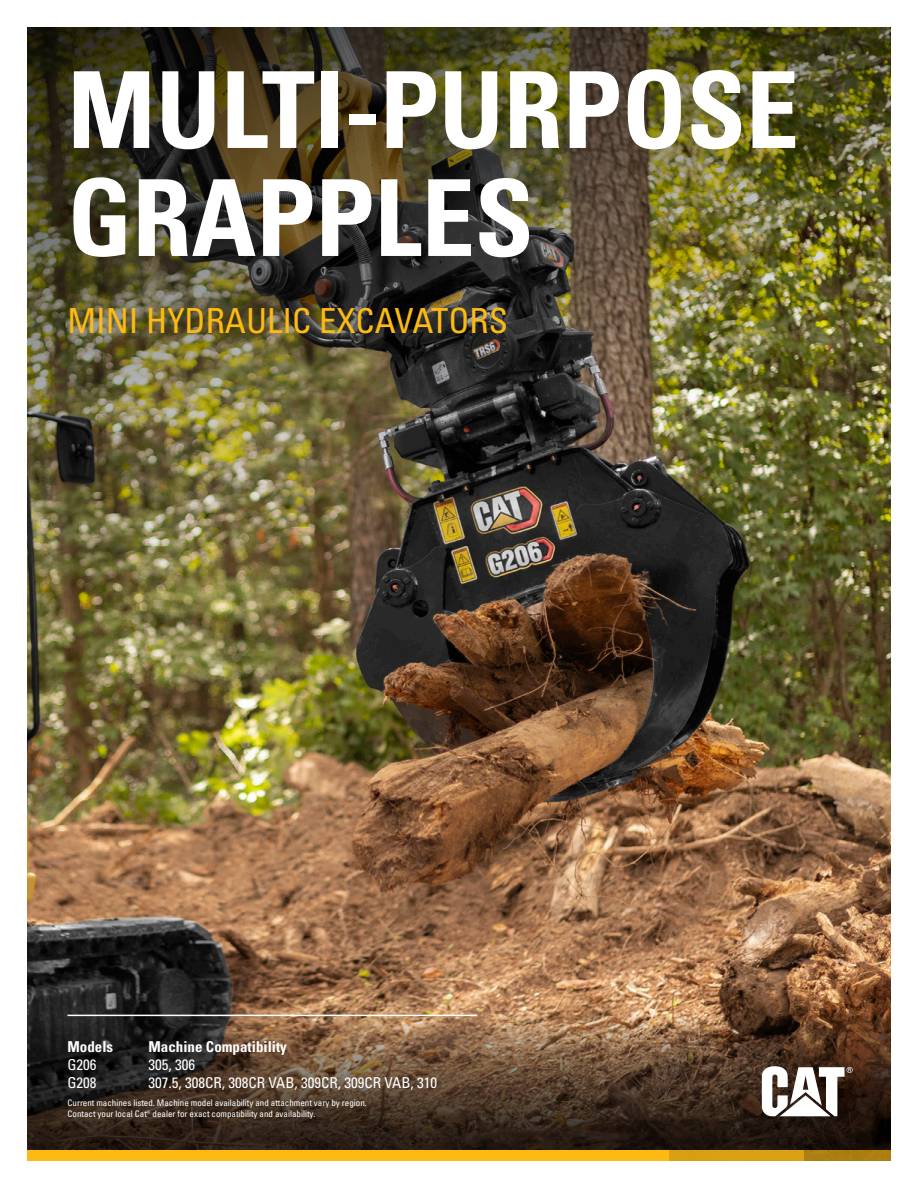
<style>
.page{position:relative;width:918px;height:1188px;background:#fff}
.page>*{position:absolute;margin:0;border:0;box-sizing:border-box;transform-origin:0 0}
.t1{font:106.2px/108px "Univers LTCYR 67 Bold Cond";color:#fff}
.t2{font:condensed 34.5px "Univers LTCYR 57";color:#fcba13}
.t3{font:condensed 15px "Univers LTCYR 57";color:#fff}
.t4{font:15px "Univers LTCYR 67 Bold Cond";color:#fff}
.t5{font:condensed 9px/10.8px "Univers LTCYR 57";color:#fff}
</style>
<div class="page">
<img style="left:27px;top:28px;width:864px;height:1122px">
<hr style="left:68px;top:1015px;width:409px;height:1px;background:#fff">
<div style="left:27px;top:1151px;width:641px;height:10px;background:#fcba13"></div>
<div style="left:667px;top:1151px;width:137px;height:10px;background:#daa012"></div>
<div style="left:804px;top:1151px;width:87px;height:10px;background:#ac7f10"></div>
<h1 class="t1" style="left:68px;top:55px;width:733px">MULTI-PURPOSE<br>GRAPPLES</h1>
<h2 class="t2" style="left:68px;top:299px;width:442px">MINI HYDRAULIC EXCAVATORS</h2>
<h3 class="t4" style="left:68px;top:1037px;width:47px">Models</h3>
<h3 class="t4" style="left:148px;top:1037px;width:140px">Machine Compatibility</h3>
<h3 class="t3" style="left:68px;top:1055px;width:31px">G206</h3>
<h3 class="t3" style="left:148px;top:1055px;width:48px">305, 306</h3>
<h3 class="t3" style="left:68px;top:1073px;width:31px">G208</h3>
<h3 class="t3" style="left:148px;top:1073px;width:290px">307.5, 308CR, 308CR VAB, 309CR, 309CR VAB, 310</h3>
<p class="t5" style="left:68px;top:1097px;width:301px">Current machines listed. Machine model availability and attachment vary by region.<br>Contact your local Cat® dealer for exact compatibility and availability.</p>
</div>
